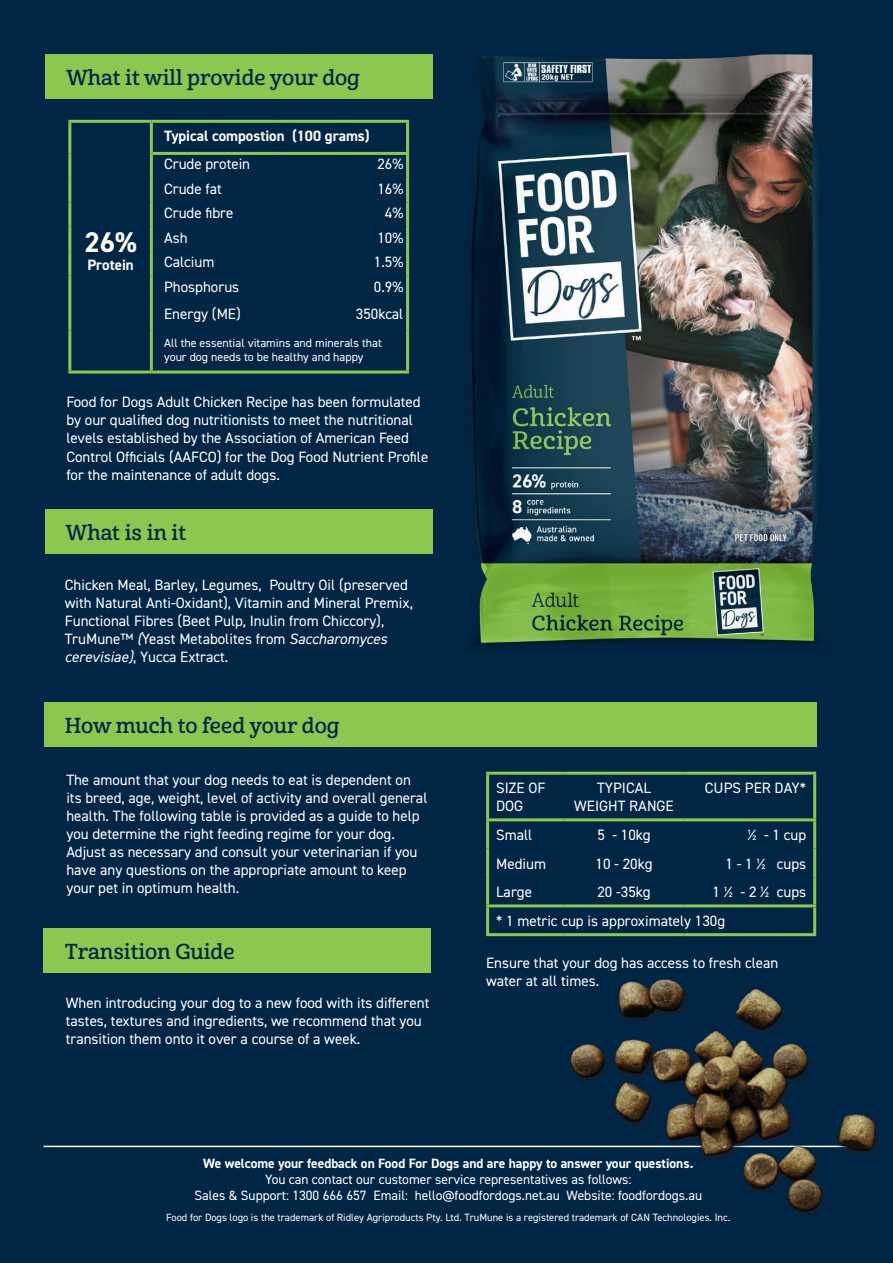
<style>
.page{position:relative;width:893px;height:1263px;background:#002645}
.page>*{position:absolute;margin:0;border:0;box-sizing:border-box;transform-origin:0 0}
.t1{font:700 28.5px "DIN2014";color:#fff}
.t2{font:21px "Cabrito Nor Dem";color:#002645}
.t3{font:15px/18px "DIN2014";color:#fff}
.t4{font:700 15px "DIN2014";color:#fff}
.t5{font:13.5px/16.2px "DIN2014";color:#fff;text-align:center}
.t6{font:12px/14.4px "DIN2014";color:#fff}
.t7{font:10.5px "DIN2014";color:#fff}
.s1{font-style:italic}
.s2{font-weight:700}
</style>
<div class="page">
<img style="left:470px;top:54px;width:351px;height:593px">
<hr style="left:44px;top:1146px;width:806px;height:1px;background:#fff">
<hr style="left:486px;top:772px;width:77px;height:3px;background:#8cc750">
<hr style="left:486px;top:775px;width:3px;height:43px;background:#8cc750">
<hr style="left:563px;top:772px;width:122px;height:3px;background:#8cc750">
<hr style="left:685px;top:772px;width:131px;height:3px;background:#8cc750">
<hr style="left:813px;top:775px;width:3px;height:43px;background:#8cc750">
<div style="left:45px;top:55px;width:388px;height:44px;background:#8cc750"></div>
<hr style="left:151px;top:120px;width:122px;height:3px;background:#8cc750">
<hr style="left:273px;top:120px;width:136px;height:3px;background:#8cc750">
<hr style="left:406px;top:123px;width:3px;height:29px;background:#8cc750">
<hr style="left:153px;top:152px;width:120px;height:3px;background:#8cc750">
<hr style="left:273px;top:152px;width:136px;height:3px;background:#8cc750">
<hr style="left:406px;top:155px;width:3px;height:23px;background:#8cc750">
<hr style="left:406px;top:178px;width:3px;height:24px;background:#8cc750">
<hr style="left:406px;top:202px;width:3px;height:25px;background:#8cc750">
<hr style="left:406px;top:227px;width:3px;height:24px;background:#8cc750">
<hr style="left:406px;top:251px;width:3px;height:25px;background:#8cc750">
<hr style="left:406px;top:276px;width:3px;height:24px;background:#8cc750">
<hr style="left:406px;top:300px;width:3px;height:30px;background:#8cc750">
<hr style="left:406px;top:330px;width:3px;height:40px;background:#8cc750">
<hr style="left:68px;top:120px;width:83px;height:3px;background:#8cc750">
<hr style="left:68px;top:123px;width:3px;height:30px;background:#8cc750">
<hr style="left:68px;top:153px;width:3px;height:25px;background:#8cc750">
<hr style="left:68px;top:178px;width:3px;height:24px;background:#8cc750">
<hr style="left:68px;top:202px;width:3px;height:25px;background:#8cc750">
<hr style="left:68px;top:227px;width:3px;height:24px;background:#8cc750">
<hr style="left:68px;top:251px;width:3px;height:25px;background:#8cc750">
<hr style="left:68px;top:276px;width:3px;height:24px;background:#8cc750">
<hr style="left:68px;top:300px;width:3px;height:30px;background:#8cc750">
<hr style="left:68px;top:330px;width:3px;height:40px;background:#8cc750">
<hr style="left:68px;top:370px;width:83px;height:3px;background:#8cc750">
<hr style="left:150px;top:123px;width:3px;height:30px;background:#8cc750">
<hr style="left:150px;top:153px;width:3px;height:25px;background:#8cc750">
<hr style="left:150px;top:178px;width:3px;height:24px;background:#8cc750">
<hr style="left:150px;top:202px;width:3px;height:25px;background:#8cc750">
<hr style="left:150px;top:227px;width:3px;height:24px;background:#8cc750">
<hr style="left:150px;top:251px;width:3px;height:25px;background:#8cc750">
<hr style="left:150px;top:276px;width:3px;height:24px;background:#8cc750">
<hr style="left:150px;top:300px;width:3px;height:30px;background:#8cc750">
<hr style="left:150px;top:330px;width:3px;height:40px;background:#8cc750">
<hr style="left:151px;top:370px;width:122px;height:3px;background:#8cc750">
<hr style="left:273px;top:370px;width:136px;height:3px;background:#8cc750">
<div style="left:45px;top:510px;width:387px;height:44px;background:#8cc750"></div>
<div style="left:44px;top:702px;width:772px;height:45px;background:#8cc750"></div>
<div style="left:44px;top:929px;width:387px;height:44px;background:#8cc750"></div>
<img style="left:477px;top:776px;width:401px;height:439px">
<p class="t2" style="left:66px;top:65px;width:295px">What it will provide your dog</p>
<p class="t1" style="left:84px;top:223px;width:54px">26%</p>
<p class="t4" style="left:87px;top:255px;width:48px">Protein</p>
<p class="t4" style="left:164px;top:126px;width:207px">Typical compostion (100 grams)</p>
<p class="t3" style="left:164px;top:155px;width:88px">Crude protein</p>
<p class="t3" style="left:377px;top:155px;width:27px">26%</p>
<p class="t3" style="left:164px;top:179px;width:59px">Crude fat</p>
<p class="t3" style="left:377px;top:179px;width:27px">16%</p>
<p class="t3" style="left:164px;top:204px;width:71px">Crude fibre</p>
<p class="t3" style="left:385px;top:204px;width:20px">4%</p>
<p class="t3" style="left:164px;top:228px;width:25px">Ash</p>
<p class="t3" style="left:377px;top:228px;width:27px">10%</p>
<p class="t3" style="left:164px;top:253px;width:52px">Calcium</p>
<p class="t3" style="left:374px;top:253px;width:31px">1.5%</p>
<p class="t3" style="left:164px;top:277px;width:77px">Phosphorus</p>
<p class="t3" style="left:374px;top:277px;width:31px">0.9%</p>
<p class="t3" style="left:164px;top:304px;width:78px">Energy (ME)</p>
<p class="t3" style="left:356px;top:304px;width:49px">350kcal</p>
<p class="t6" style="left:164px;top:335px;width:219px">All the essential vitamins and minerals that your dog needs to be healthy and happy</p>
<p class="t3" style="left:66px;top:393px;width:364px">Food for Dogs Adult Chicken Recipe has been formulated by our qualified dog nutritionists to meet the nutritional levels established by the Association of American Feed Control Officials (AAFCO) for the Dog Food Nutrient Profile for the maintenance of adult dogs.</p>
<p class="t2" style="left:66px;top:520px;width:122px">What is in it</p>
<p class="t3" style="left:65px;top:575px;width:350px">Chicken Meal, Barley, Legumes, Poultry Oil (preserved with Natural Anti-Oxidant), Vitamin and Mineral Premix, Functional Fibres (Beet Pulp, Inulin from Chiccory), TruMune™ <span class="s1">(</span>Yeast Metabolites from <span class="s1">Saccharomyces cerevisiae)</span>, Yucca Extract.</p>
<p class="t2" style="left:65px;top:712px;width:276px">How much to feed your dog</p>
<p class="t3" style="left:66px;top:770px;width:363px">The amount that your dog needs to eat is dependent on its breed, age, weight, level of activity and overall general health. The following table is provided as a guide to help you determine the right feeding regime for your dog.<br>Adjust as necessary and consult your veterinarian if you have any questions on the appropriate amount to keep your pet in optimum health.</p>
<p class="t2" style="left:65px;top:939px;width:171px">Transition Guide</p>
<p class="t3" style="left:66px;top:994px;width:365px">When introducing your dog to a new food with its different tastes, textures and ingredients, we recommend that you transition them onto it over a course of a week.</p>
<p class="t3" style="left:496px;top:779px;width:51px">SIZE OF<br>DOG</p>
<p class="t3" style="left:574px;top:779px;width:101px;text-align:center">TYPICAL<br>WEIGHT RANGE</p>
<p class="t3" style="left:705px;top:779px;width:103px">CUPS PER DAY*</p>
<p class="t3" style="left:496px;top:826px;width:38px">Small</p>
<p class="t3" style="left:597px;top:826px;width:55px">5 - 10kg</p>
<p class="t3" style="left:747px;top:826px;width:60px">½ - 1 cup</p>
<p class="t3" style="left:496px;top:854px;width:51px">Medium</p>
<p class="t3" style="left:595px;top:854px;width:58px">10 - 20kg</p>
<p class="t3" style="left:725px;top:854px;width:82px">1 - 1 ½ cups</p>
<p class="t3" style="left:496px;top:883px;width:37px">Large</p>
<p class="t3" style="left:597px;top:883px;width:55px">20 -35kg</p>
<p class="t3" style="left:713px;top:883px;width:95px">1 ½ - 2 ½ cups</p>
<p class="t3" style="left:496px;top:912px;width:231px">* 1 metric cup is approximately 130g</p>
<p class="t3" style="left:486px;top:953px;width:294px">Ensure that your dog has access to fresh clean water at all times.</p>
<p class="t5" style="left:194px;top:1154px;width:509px"><span class="s2">We welcome your feedback on Food For Dogs and are happy to answer your questions.<br></span>You can contact our customer service representatives as follows:<br>Sales &amp; Support: 1300 666 657 Email: hello@foodfordogs.net.au Website: foodfordogs.au</p>
<p class="t7" style="left:166px;top:1211px;width:565px">Food for Dogs logo is the trademark of Ridley Agriproducts Pty. Ltd. TruMune is a registered trademark of CAN Technologies. Inc.</p>
</div>
